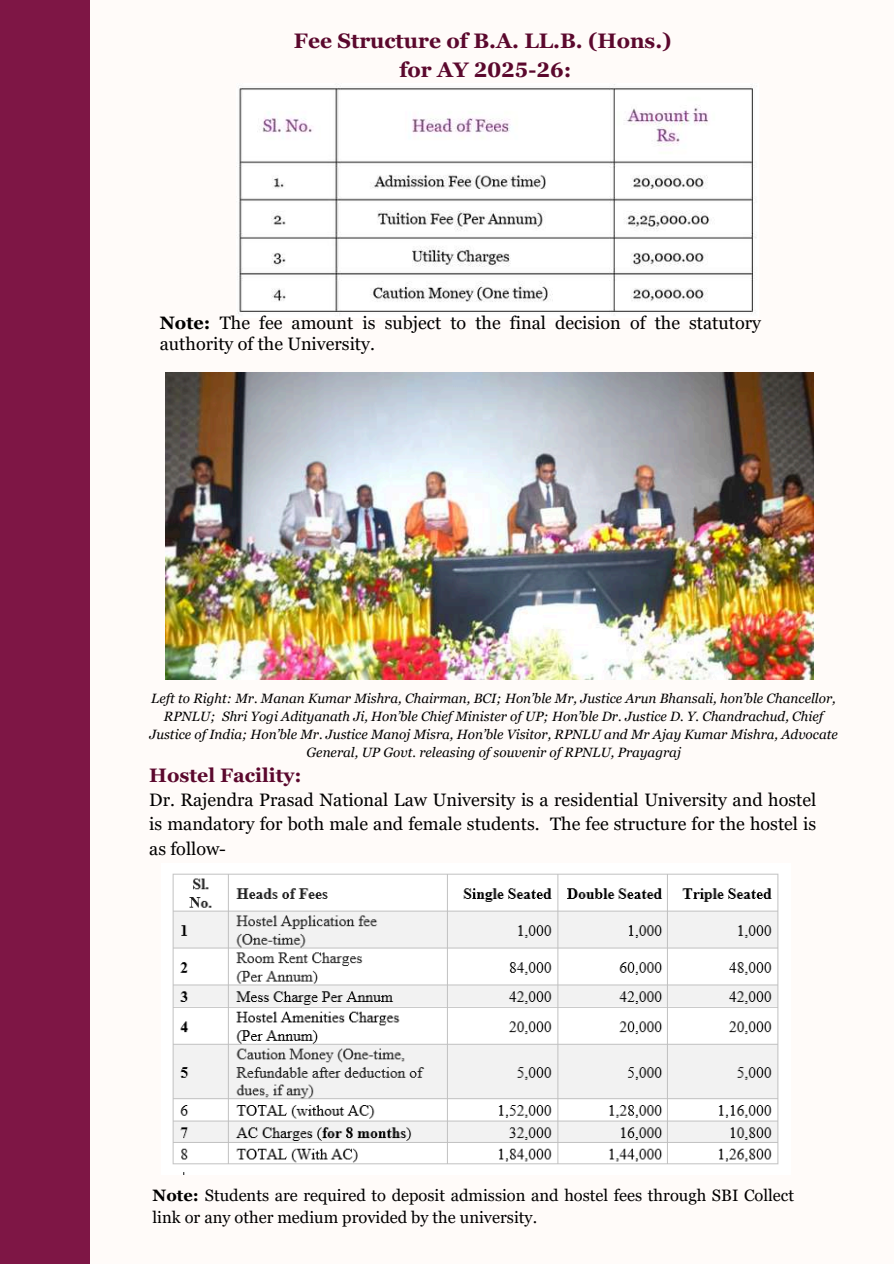
<style>
.page{position:relative;width:894px;height:1264px;background:#fff}
.page>*{position:absolute;margin:0;border:0;box-sizing:border-box;transform-origin:0 0}
.t1{font:700 21px/29.2px "Georgia Pro";color:#5b082d;text-align:center}
.t2{font:700 19.5px "Georgia Pro";color:#5b082d}
.t3{font:18px/24.8px "Georgia Pro";color:#000}
.t4{font:16.5px/22.5px "Georgia Pro";color:#000}
.t5{font:italic 13.5px/18px "Georgia Pro";color:#000;text-align:center}
.s1{font-weight:700}
</style>
<div class="page">
<div style="left:0;top:0;width:893px;height:1263px;background:#fffbf9"></div>
<img style="left:236px;top:84px;width:521px;height:231px">
<div style="left:0;top:0;width:89px;height:1263px;background:#7e1645"></div>
<img style="left:172px;top:873px;width:607px;height:300px">
<img style="left:166px;top:372px;width:647px;height:307px">
<h1 class="t1" style="left:294px;top:26px;width:379px">Fee Structure of B.A. LL.B. (Hons.) for AY 2025-26:</h1>
<h3 class="t3" style="left:160px;top:313px;width:602px;line-height:20.2px"><span class="s1">Note:</span> The fee amount is subject to the final decision of the statutory authority of the University.</h3>
<p class="t5" style="left:149px;top:689px;width:689px">Left to Right: Mr. Manan Kumar Mishra, Chairman, BCI; Hon’ble Mr, Justice Arun Bhansali, hon’ble Chancellor, RPNLU; Shri Yogi Adityanath Ji, Hon’ble Chief Minister of UP; Hon’ble Dr. Justice D. Y. Chandrachud, Chief Justice of India; Hon’ble Mr. Justice Manoj Misra, Hon’ble Visitor, RPNLU and Mr Ajay Kumar Mishra, Advocate General, UP Govt. releasing of souvenir of RPNLU, Prayagraj</p>
<h2 class="t2" style="left:149px;top:764px;width:154px">Hostel Facility:</h2>
<h3 class="t3" style="left:149px;top:786px;width:668px;text-align:justify">Dr. Rajendra Prasad National Law University is a residential University and hostel is mandatory for both male and female students. The fee structure for the hostel is as follow-</h3>
<p class="t4" style="left:152px;top:1183px;width:643px"><span class="s1">Note:</span> Students are required to deposit admission and hostel fees through SBI Collect link or any other medium provided by the university.</p>
</div>
